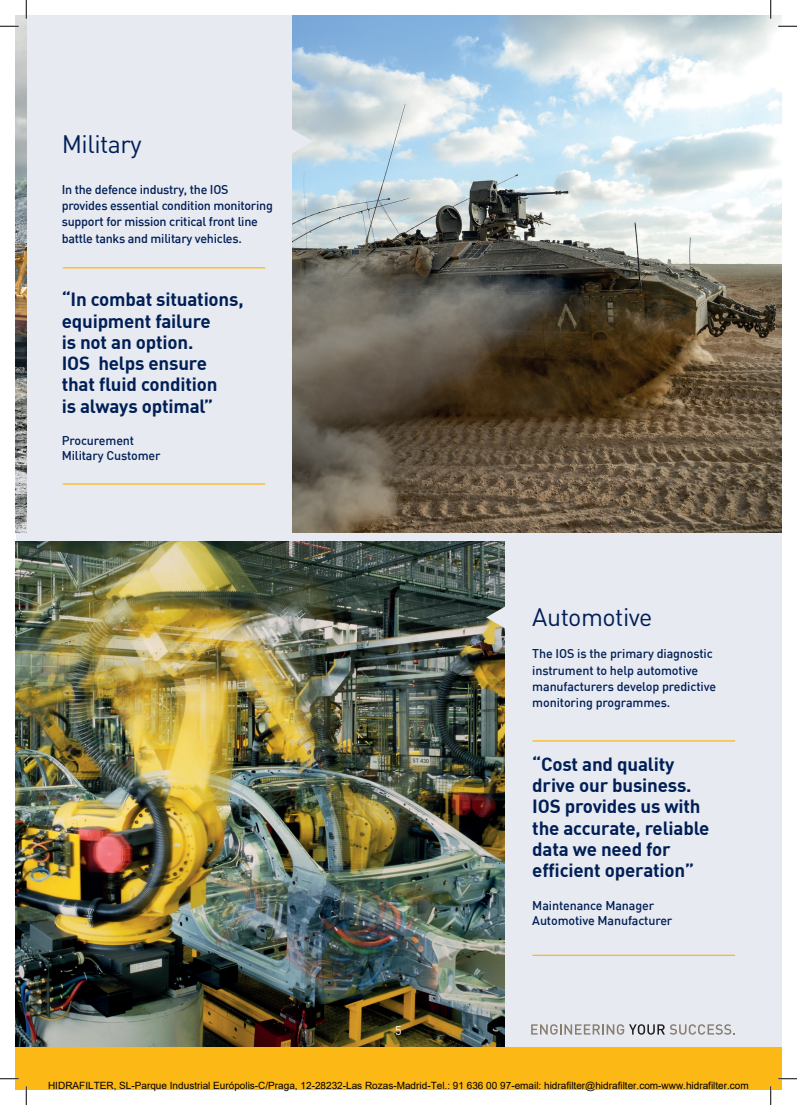
<style>
.page{position:relative;width:797px;height:1105px;background:#fff}
.page>*{position:absolute;margin:0;border:0;box-sizing:border-box;transform-origin:0 0}
.t1{font:25px "DIN";letter-spacing:-.02em;color:#001f56}
.t2{font:700 18.75px/21.2px "DIN";letter-spacing:-.01em;color:#001f56}
.t3{font:500 12.5px/16.2px "DIN";letter-spacing:-.015em;color:#001f56}
.t4{font:12.5px "DIN";color:#fff}
.t5{font:10px "Arial";color:#000}
</style>
<div class="page">
<div style="left:16px;top:16px;width:765px;height:1034px;background:#e7eaf1"></div>
<div style="left:16px;top:1047px;width:10px;height:42px;background:#fcb814"></div>
<div style="left:26px;top:1047px;width:755px;height:42px;background:#fcb814"></div>
<img style="left:16px;top:16px;width:10px;height:517px">
<img style="left:16px;top:542px;width:489px;height:505px">
<img style="left:292px;top:16px;width:489px;height:517px">
<svg style="left:292px;top:128px;width:21px;height:26px"></svg>
<svg style="left:486px;top:604px;width:19px;height:26px"></svg>
<hr style="left:532px;top:955px;width:203px;height:1px;background:#fcb814">
<hr style="left:63px;top:483px;width:202px;height:2px;background:#fcb814">
<hr style="left:532px;top:740px;width:203px;height:1px;background:#fcb814">
<hr style="left:63px;top:267px;width:202px;height:1px;background:#fcb814">
<svg style="left:531px;top:1024px;width:204px;height:11px"></svg>
<svg style="left:0;top:25px;width:19px;height:2px"></svg>
<svg style="left:778px;top:25px;width:19px;height:2px"></svg>
<svg style="left:0;top:1078px;width:19px;height:1px"></svg>
<svg style="left:778px;top:1078px;width:19px;height:1px"></svg>
<svg style="left:25px;top:0;width:2px;height:19px"></svg>
<svg style="left:25px;top:1086px;width:2px;height:19px"></svg>
<svg style="left:770px;top:0;width:1px;height:19px"></svg>
<svg style="left:770px;top:1086px;width:1px;height:19px"></svg>
<h1 class="t1" style="left:62px;top:128px;width:81px">Military</h1>
<p class="t3" style="left:62px;top:181px;width:213px">In the defence industry, the IOS provides essential condition monitoring support for mission critical front line battle tanks and military vehicles.</p>
<h2 class="t2" style="left:62px;top:288px;width:183px">“In combat situations, equipment failure<br>is not an option.<br>IOS helps ensure that fluid condition<br>is always optimal”</h2>
<p class="t3" style="left:62px;top:433px;width:100px;line-height:15px">Procurement<br>Military Customer</p>
<p class="t4" style="left:395px;top:1022px;width:8px">5</p>
<h1 class="t1" style="left:532px;top:601px;width:122px">Automotive</h1>
<p class="t3" style="left:532px;top:645px;width:185px">The IOS is the primary diagnostic instrument to help automotive manufacturers develop predictive monitoring programmes.</p>
<h2 class="t2" style="left:532px;top:753px;width:179px">“Cost and quality drive our business.<br>IOS provides us with the accurate, reliable data we need for efficient operation”</h2>
<p class="t3" style="left:532px;top:897px;width:142px;line-height:15px">Maintenance Manager<br>Automotive Manufacturer</p>
<p class="t5" style="left:48px;top:1079px;width:702px">HIDRAFILTER, SL-Parque Industrial Európolis-C/Praga, 12-28232-Las Rozas-Madrid-Tel.: 91 636 00 97-email: hidrafilter@hidrafilter.com-www.hidrafilter.com</p>
</div>
